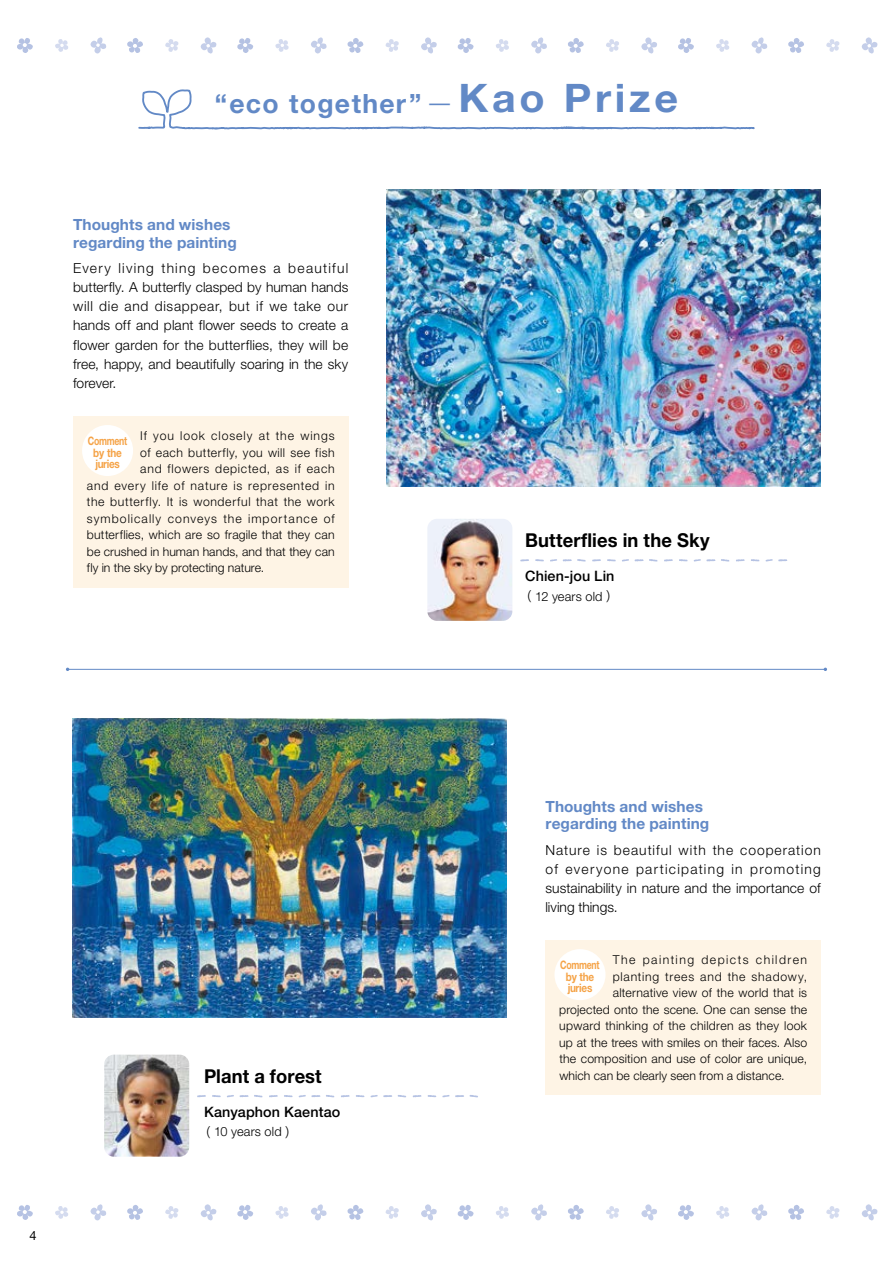
<style>
.page{position:relative;width:893px;height:1263px;background:#fff}
.page>*{position:absolute;margin:0;border:0;box-sizing:border-box;transform-origin:0 0}
.t1{font:700 39.3px "Helvetica Neue LT Std";letter-spacing:.09em;color:#6289c6;scale:1.05 1}
.t2{font:700 26.55px "Helvetica Neue LT Std";letter-spacing:.05em;color:#6289c6}
.t3{font:700 19.2px "Helvetica Neue LT Std";letter-spacing:.005em;color:#000;scale:.96 1}
.t4{font:700 15.45px/17.5px "Helvetica Neue LT Std";letter-spacing:.005em;color:#6289c6}
.t5{font:500 14.4px "Helvetica Neue LT Std";letter-spacing:.01em;color:#000}
.t6{font:300 13.8px/19.2px "Helvetica Neue LT Std";color:#000;text-align:justify}
.t7{font:300 12.75px "Helvetica Neue LT Std";letter-spacing:.015em;color:#000}
.t8{font:12.75px "Helvetica Neue";color:#000}
.t9{font:300 12.15px "Helvetica Neue LT Std";letter-spacing:.025em;color:#000}
.t10{font:300 12.15px "Helvetica Neue LT Std";letter-spacing:.005em;color:#000}
.t11{font:300 12.15px "Helvetica Neue LT Std";letter-spacing:.065em;color:#000}
.t12{font:300 12.15px "Helvetica Neue LT Std";letter-spacing:.05em;color:#000}
.t13{font:300 12.15px "Helvetica Neue LT Std";letter-spacing:.06em;color:#000}
.t14{font:300 12.15px "Helvetica Neue LT Std";letter-spacing:.085em;color:#000}
.t15{font:300 12.15px "Helvetica Neue LT Std";letter-spacing:.075em;color:#000}
.t16{font:300 12.15px "Helvetica Neue LT Std";letter-spacing:.12em;color:#000}
.t17{font:700 11.7px/11.7px "Helvetica Neue LT Std";letter-spacing:-.03em;color:#f5a347;text-align:center;scale:.75 1}
.s1{font-family:"UD Shin Go NT Pr 6 N"}
</style>
<div class="page">
<svg style="left:862px;top:37px;width:15px;height:17px"></svg>
<svg style="left:17px;top:38px;width:16px;height:15px"></svg>
<svg style="left:91px;top:37px;width:15px;height:17px"></svg>
<svg style="left:55px;top:39px;width:13px;height:13px"></svg>
<svg style="left:201px;top:37px;width:15px;height:17px"></svg>
<svg style="left:127px;top:38px;width:16px;height:15px"></svg>
<svg style="left:237px;top:38px;width:16px;height:15px"></svg>
<svg style="left:165px;top:39px;width:13px;height:13px"></svg>
<svg style="left:311px;top:37px;width:16px;height:17px"></svg>
<svg style="left:275px;top:39px;width:14px;height:13px"></svg>
<svg style="left:421px;top:37px;width:16px;height:17px"></svg>
<svg style="left:347px;top:38px;width:16px;height:15px"></svg>
<svg style="left:458px;top:38px;width:16px;height:15px"></svg>
<svg style="left:386px;top:39px;width:13px;height:13px"></svg>
<svg style="left:531px;top:37px;width:16px;height:17px"></svg>
<svg style="left:496px;top:39px;width:13px;height:13px"></svg>
<svg style="left:641px;top:37px;width:16px;height:17px"></svg>
<svg style="left:568px;top:38px;width:16px;height:15px"></svg>
<svg style="left:678px;top:38px;width:16px;height:15px"></svg>
<svg style="left:606px;top:39px;width:13px;height:13px"></svg>
<svg style="left:752px;top:37px;width:15px;height:17px"></svg>
<svg style="left:716px;top:39px;width:13px;height:13px"></svg>
<svg style="left:788px;top:38px;width:16px;height:15px"></svg>
<svg style="left:826px;top:39px;width:13px;height:13px"></svg>
<svg style="left:862px;top:1204px;width:15px;height:16px"></svg>
<svg style="left:17px;top:1205px;width:16px;height:15px"></svg>
<svg style="left:91px;top:1204px;width:15px;height:16px"></svg>
<svg style="left:55px;top:1206px;width:13px;height:13px"></svg>
<svg style="left:201px;top:1204px;width:15px;height:16px"></svg>
<svg style="left:127px;top:1205px;width:16px;height:15px"></svg>
<svg style="left:237px;top:1205px;width:16px;height:15px"></svg>
<svg style="left:165px;top:1206px;width:13px;height:13px"></svg>
<svg style="left:311px;top:1204px;width:16px;height:16px"></svg>
<svg style="left:275px;top:1206px;width:14px;height:13px"></svg>
<svg style="left:421px;top:1204px;width:16px;height:16px"></svg>
<svg style="left:347px;top:1205px;width:16px;height:15px"></svg>
<svg style="left:458px;top:1205px;width:16px;height:15px"></svg>
<svg style="left:386px;top:1206px;width:13px;height:13px"></svg>
<svg style="left:531px;top:1204px;width:16px;height:16px"></svg>
<svg style="left:496px;top:1206px;width:13px;height:13px"></svg>
<svg style="left:641px;top:1204px;width:16px;height:16px"></svg>
<svg style="left:568px;top:1205px;width:16px;height:15px"></svg>
<svg style="left:678px;top:1205px;width:16px;height:15px"></svg>
<svg style="left:606px;top:1206px;width:13px;height:13px"></svg>
<svg style="left:752px;top:1204px;width:15px;height:16px"></svg>
<svg style="left:716px;top:1206px;width:13px;height:13px"></svg>
<svg style="left:788px;top:1205px;width:16px;height:15px"></svg>
<svg style="left:826px;top:1206px;width:13px;height:13px"></svg>
<hr style="left:68px;top:669px;width:757px;height:1px;background:#6289c6">
<img style="left:387px;top:189px;width:433px;height:297px">
<img style="left:72px;top:718px;width:434px;height:299px">
<div style="left:73px;top:416px;width:275px;height:172px;background:#fef4e5"></div>
<div style="left:82px;top:425px;width:51px;height:51px;background:#fff;border-radius:50%"></div>
<div style="left:546px;top:941px;width:275px;height:154px;background:#fef4e5"></div>
<div style="left:554px;top:949px;width:51px;height:51px;background:#fff;border-radius:50%"></div>
<svg style="left:227px;top:1095px;width:7px;height:2px"></svg>
<svg style="left:212px;top:1095px;width:9px;height:2px"></svg>
<svg style="left:197px;top:1095px;width:9px;height:2px"></svg>
<svg style="left:299px;top:1095px;width:21px;height:2px"></svg>
<svg style="left:240px;top:1095px;width:23px;height:2px"></svg>
<svg style="left:284px;top:1095px;width:9px;height:2px"></svg>
<svg style="left:269px;top:1095px;width:9px;height:2px"></svg>
<svg style="left:371px;top:1095px;width:21px;height:2px"></svg>
<svg style="left:326px;top:1095px;width:8px;height:2px"></svg>
<svg style="left:356px;top:1095px;width:8px;height:2px"></svg>
<svg style="left:341px;top:1095px;width:9px;height:2px"></svg>
<svg style="left:442px;top:1095px;width:22px;height:2px"></svg>
<svg style="left:398px;top:1095px;width:8px;height:2px"></svg>
<svg style="left:428px;top:1095px;width:8px;height:2px"></svg>
<svg style="left:413px;top:1095px;width:8px;height:2px"></svg>
<svg style="left:470px;top:1095px;width:8px;height:2px"></svg>
<img style="left:104px;top:1054px;width:85px;height:103px">
<img style="left:427px;top:519px;width:85px;height:102px">
<svg style="left:550px;top:559px;width:7px;height:2px"></svg>
<svg style="left:535px;top:559px;width:9px;height:2px"></svg>
<svg style="left:520px;top:559px;width:9px;height:2px"></svg>
<svg style="left:622px;top:559px;width:7px;height:2px"></svg>
<svg style="left:563px;top:559px;width:23px;height:3px"></svg>
<svg style="left:607px;top:559px;width:9px;height:2px"></svg>
<svg style="left:592px;top:559px;width:9px;height:2px"></svg>
<svg style="left:694px;top:559px;width:21px;height:2px"></svg>
<svg style="left:635px;top:559px;width:23px;height:3px"></svg>
<svg style="left:679px;top:559px;width:9px;height:2px"></svg>
<svg style="left:664px;top:559px;width:9px;height:2px"></svg>
<svg style="left:766px;top:559px;width:21px;height:2px"></svg>
<svg style="left:721px;top:559px;width:8px;height:3px"></svg>
<svg style="left:751px;top:559px;width:8px;height:2px"></svg>
<svg style="left:736px;top:559px;width:9px;height:2px"></svg>
<svg style="left:138px;top:89px;width:617px;height:41px"></svg>
<h2 class="t2" style="left:215px;top:88px;width:239px">“eco together” <sup>ー</sup></h2>
<h1 class="t1" style="left:458px;top:74px;width:211px">Kao Prize</h1>
<p class="t4" style="left:73px;top:216px;width:165px">Thoughts and wishes regarding the painting</p>
<p class="t6" style="left:73px;top:258px;width:277px">Every living thing becomes a beautiful butterfly. A butterfly clasped by human hands will die and disappear, but if we take our hands off and plant flower seeds to create a flower garden for the butterflies, they will be free, happy, and beautifully soaring in the sky forever.</p>
<p class="t15" style="left:140px;top:428px;width:196px">If you look closely at the wings</p>
<p class="t9" style="left:140px;top:445px;width:196px">of each butterfly, you will see fish</p>
<p class="t11" style="left:140px;top:461px;width:196px">and flowers depicted, as if each</p>
<p class="t13" style="left:87px;top:478px;width:249px">and every life of nature is represented in</p>
<p class="t12" style="left:87px;top:494px;width:249px">the butterfly. It is wonderful that the work</p>
<p class="t14" style="left:87px;top:511px;width:249px">symbolically conveys the importance of</p>
<p class="t9" style="left:87px;top:527px;width:249px">butterflies, which are so fragile that they can</p>
<p class="t10" style="left:87px;top:544px;width:249px">be crushed in human hands, and that they can</p>
<p class="t10" style="left:87px;top:560px;width:179px">fly in the sky by protecting nature.</p>
<p class="t17" style="left:88px;top:434px;width:54px">Comment by the juries</p>
<h3 class="t3" style="left:525px;top:529px;width:194px">Butterflies in the Sky</h3>
<p class="t5" style="left:525px;top:567px;width:91px">Chien-jou Lin</p>
<p class="t7" style="left:519px;top:588px;width:102px"><span class="s1">（</span> 12 years old <span class="s1">）</span></p>
<p class="t8" style="left:30px;top:1226px;width:9px">4</p>
<h3 class="t3" style="left:204px;top:1064px;width:124px">Plant a forest</h3>
<p class="t5" style="left:204px;top:1103px;width:138px">Kanyaphon Kaentao</p>
<p class="t7" style="left:198px;top:1124px;width:102px"><span class="s1">（</span> 10 years old <span class="s1">）</span></p>
<p class="t4" style="left:545px;top:797px;width:165px">Thoughts and wishes regarding the painting</p>
<p class="t6" style="left:545px;top:840px;width:277px">Nature is beautiful with the cooperation of everyone participating in promoting sustainability in nature and the importance of living things.</p>
<p class="t16" style="left:613px;top:953px;width:196px">The painting depicts children</p>
<p class="t11" style="left:613px;top:969px;width:196px">planting trees and the shadowy,</p>
<p class="t9" style="left:613px;top:985px;width:196px">alternative view of the world that is</p>
<p class="t9" style="left:559px;top:1002px;width:249px">projected onto the scene. One can sense the</p>
<p class="t9" style="left:559px;top:1018px;width:249px">upward thinking of the children as they look</p>
<p class="t10" style="left:559px;top:1035px;width:249px">up at the trees with smiles on their faces. Also</p>
<p class="t9" style="left:559px;top:1051px;width:249px">the composition and use of color are unique,</p>
<p class="t9" style="left:559px;top:1068px;width:227px">which can be clearly seen from a distance.</p>
<p class="t17" style="left:560px;top:959px;width:54px">Comment by the juries</p>
</div>
